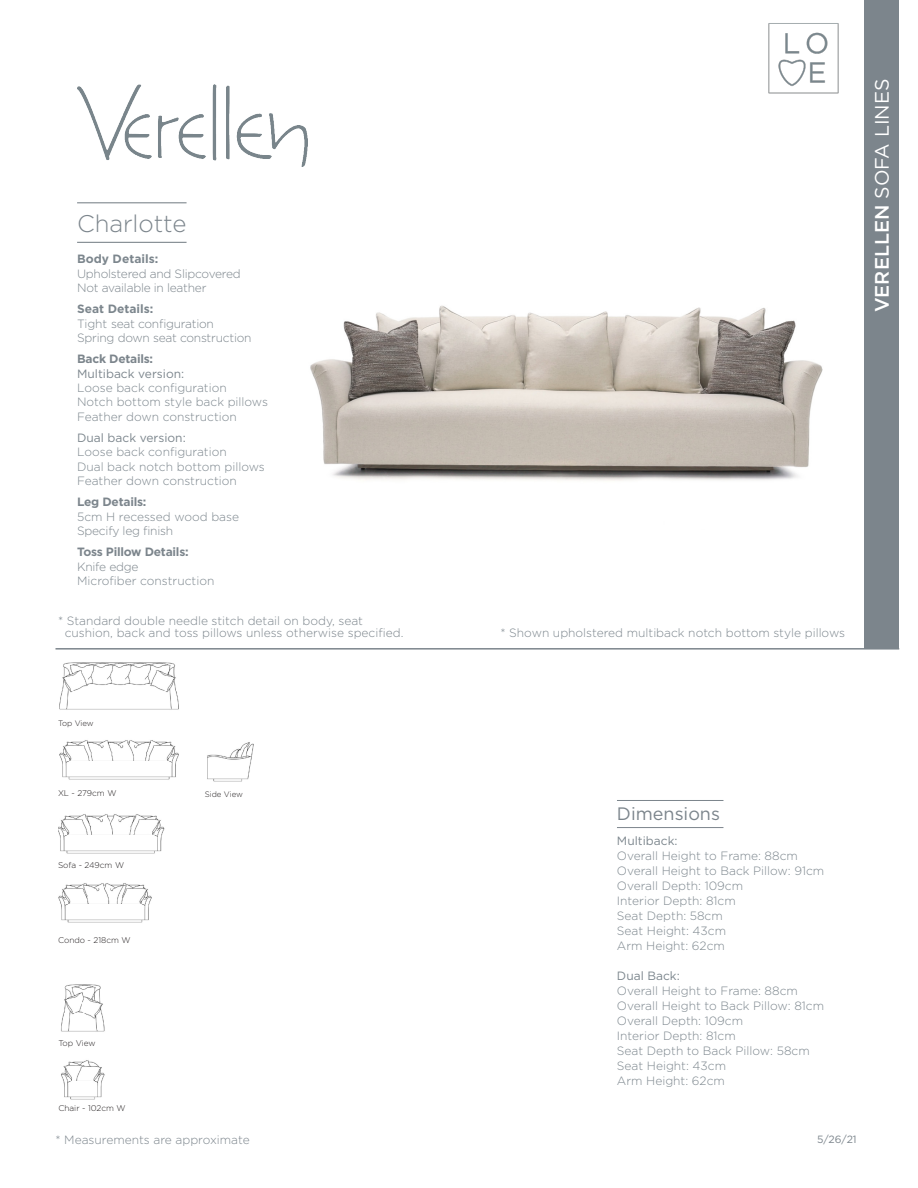
<style>
.page{position:relative;width:918px;height:1188px;background:#fff}
.page>*{position:absolute;margin:0;border:0;box-sizing:border-box;transform-origin:0 0}
.t1{font:300 24px "Gotham";letter-spacing:-.005em;color:#7c858c}
.t2{font:19.5px "Gotham";color:#fff}
.t3{font:18px "Gotham";color:#7c858c}
.t4{font:300 12px "Gotham";color:#7c868d}
.t5{font:300 12px "Gotham";color:#7c858c}
.t6{font:300 12px "Gotham";letter-spacing:-.02em;color:#7c858c}
.t7{font:12px "Gotham";color:#7c868d}
.t8{font:700 12px "Gotham";letter-spacing:-.02em;color:#7c858c}
.t9{font:700 12px "Gotham";color:#7c868d}
.t10{font:10.5px "Gotham";color:#7c858c}
.t11{font:300 8.25px "Gotham";color:#231f20}
.t12{font:300 7.95px "Gotham";color:#231f20}
.s1{color:#7c868d}
.s2{font-weight:500}
</style>
<div class="page">
<img style="left:310px;top:305px;width:513px;height:176px">
<hr style="left:617px;top:800px;width:106px;height:1px;background:#7c858c">
<hr style="left:617px;top:827px;width:106px;height:1px;background:#7c858c">
<hr style="left:56px;top:648px;width:843px;height:2px;background:#7c858c">
<div style="left:865px;top:0;width:34px;height:648px;background:#7c858c"></div>
<hr style="left:77px;top:202px;width:110px;height:1px;background:#7c858c">
<hr style="left:77px;top:242px;width:110px;height:1px;background:#7c858c">
<img style="left:768px;top:23px;width:71px;height:71px">
<img style="left:77px;top:85px;width:231px;height:82px">
<img style="left:61px;top:1060px;width:44px;height:40px">
<img style="left:61px;top:984px;width:44px;height:48px">
<img style="left:58px;top:883px;width:94px;height:40px">
<img style="left:58px;top:814px;width:107px;height:40px">
<img style="left:59px;top:740px;width:120px;height:40px">
<img style="left:207px;top:742px;width:47px;height:40px">
<img style="left:59px;top:662px;width:120px;height:48px">
<p class="t1" style="left:77px;top:209px;width:111px">Charlotte</p>
<p class="t9" style="left:77px;top:251px;width:83px">Body Details:</p>
<p class="t6" style="left:77px;top:266px;width:165px">Upholstered and Slipcovered</p>
<p class="t6" style="left:77px;top:280px;width:131px">Not available in leather</p>
<p class="t9" style="left:77px;top:301px;width:78px">Seat Details:</p>
<p class="t6" style="left:77px;top:316px;width:138px"><span class="s1">Tight</span> seat configuration</p>
<p class="t6" style="left:77px;top:330px;width:176px">Spring down seat construction</p>
<p class="t8" style="left:77px;top:351px;width:78px">Back Details:</p>
<p class="t7" style="left:77px;top:366px;width:109px">Multiback version:</p>
<p class="t4" style="left:77px;top:380px;width:151px">Loose back configuration</p>
<p class="t4" style="left:77px;top:395px;width:192px">Notch bottom style back pillows</p>
<p class="t4" style="left:77px;top:409px;width:161px">Feather down construction</p>
<p class="t7" style="left:77px;top:430px;width:110px">Dual back version:</p>
<p class="t4" style="left:77px;top:444px;width:151px">Loose back configuration</p>
<p class="t4" style="left:77px;top:459px;width:189px">Dual back notch bottom pillows</p>
<p class="t4" style="left:77px;top:473px;width:161px">Feather down construction</p>
<p class="t8" style="left:77px;top:494px;width:71px">Leg Details:</p>
<p class="t4" style="left:77px;top:509px;width:164px">5cm H recessed wood base</p>
<p class="t6" style="left:77px;top:523px;width:98px">Specify leg finish</p>
<p class="t8" style="left:77px;top:544px;width:113px">Toss Pillow Details:</p>
<p class="t6" style="left:77px;top:559px;width:63px">Knife edge</p>
<p class="t4" style="left:77px;top:573px;width:139px">Microfiber construction</p>
<p class="t5" style="left:58px;top:613px;width:307px">* Standard double needle stitch detail on body, seat</p>
<p class="t5" style="left:65px;top:625px;width:340px">cushion, back and toss pillows unless otherwise specified.</p>
<p class="t12" style="left:58px;top:718px;width:37px">Top View</p>
<p class="t11" style="left:58px;top:788px;width:60px">XL - 279cm W</p>
<p class="t12" style="left:205px;top:789px;width:40px">Side View</p>
<p class="t11" style="left:58px;top:860px;width:68px">Sofa - 249cm W</p>
<p class="t11" style="left:58px;top:934px;width:74px">Condo - 218cm W</p>
<p class="t11" style="left:58px;top:1038px;width:39px">Top View</p>
<p class="t11" style="left:58px;top:1102px;width:69px">Chair - 102cm W</p>
<p class="t5" style="left:56px;top:1132px;width:196px">* Measurements are approximate</p>
<p class="t2" style="left:869px;top:312px;width:235px;rotate:-90deg"><span class="s2">VERELLEN</span> SOFA LINES</p>
<p class="t4" style="left:501px;top:625px;width:346px">* Shown upholstered multiback notch bottom style pillows</p>
<p class="t3" style="left:617px;top:802px;width:105px">Dimensions</p>
<p class="t7" style="left:617px;top:833px;width:62px">Multiback:</p>
<p class="t4" style="left:617px;top:848px;width:183px">Overall Height to Frame: 88cm</p>
<p class="t4" style="left:617px;top:863px;width:209px">Overall Height to Back Pillow: 91cm</p>
<p class="t4" style="left:617px;top:878px;width:128px">Overall Depth: 109cm</p>
<p class="t4" style="left:617px;top:893px;width:120px">Interior Depth: 81cm</p>
<p class="t4" style="left:617px;top:908px;width:107px">Seat Depth: 58cm</p>
<p class="t4" style="left:617px;top:923px;width:111px">Seat Height: 43cm</p>
<p class="t4" style="left:617px;top:938px;width:110px">Arm Height: 62cm</p>
<p class="t7" style="left:617px;top:968px;width:64px">Dual Back:</p>
<p class="t4" style="left:617px;top:983px;width:183px">Overall Height to Frame: 88cm</p>
<p class="t4" style="left:617px;top:998px;width:209px">Overall Height to Back Pillow: 81cm</p>
<p class="t4" style="left:617px;top:1013px;width:128px">Overall Depth: 109cm</p>
<p class="t4" style="left:617px;top:1028px;width:120px">Interior Depth: 81cm</p>
<p class="t4" style="left:617px;top:1043px;width:194px">Seat Depth to Back Pillow: 58cm</p>
<p class="t4" style="left:617px;top:1058px;width:111px">Seat Height: 43cm</p>
<p class="t4" style="left:617px;top:1073px;width:110px">Arm Height: 62cm</p>
<p class="t10" style="left:817px;top:1133px;width:41px">5/26/21</p>
</div>
